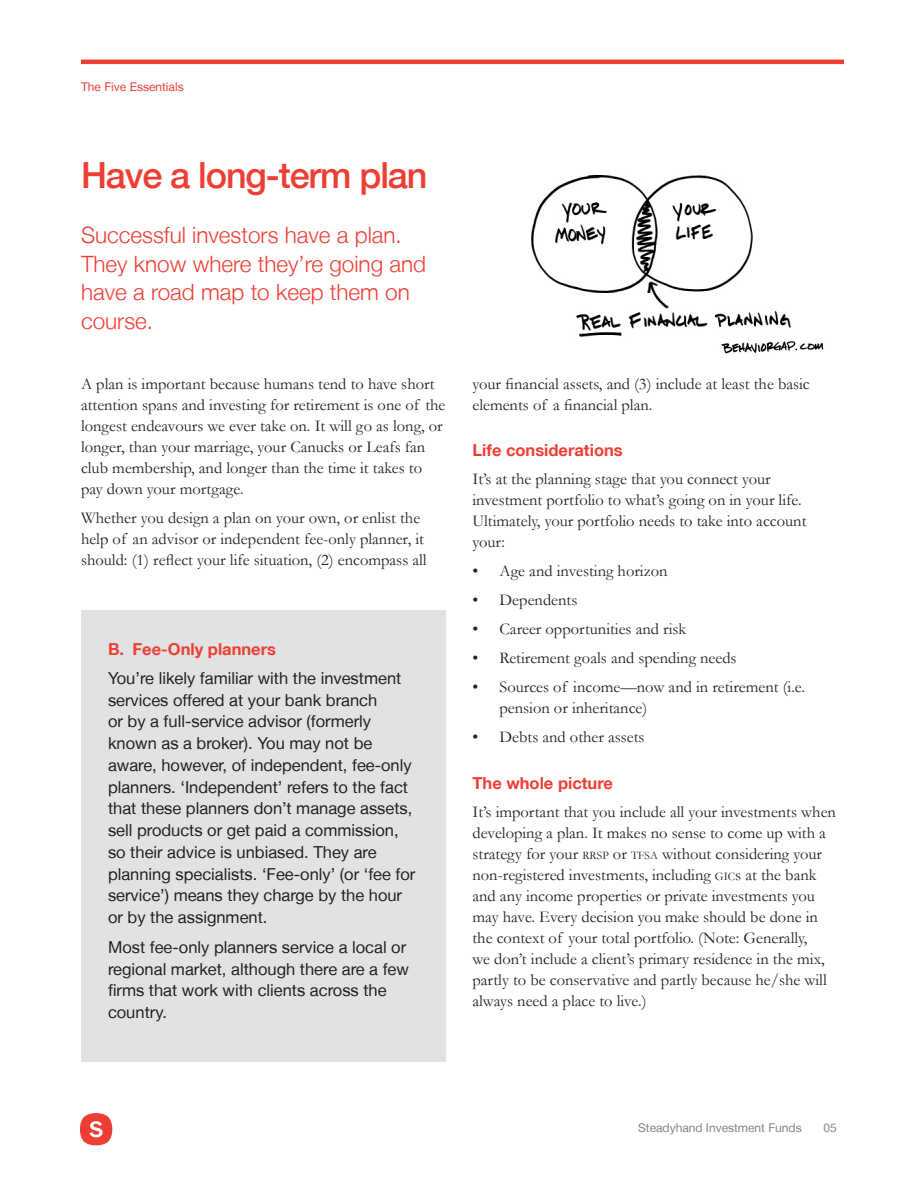
<style>
.page{position:relative;width:918px;height:1188px;background:#fff}
.page>*{position:absolute;margin:0;border:0;box-sizing:border-box;transform-origin:0 0}
.HEADING_2{font:500 36px "Helvetica Neue LT";letter-spacing:-.03em;color:#ee3e34}
.Opening_Statement{font:300 22.5px/28.5px "Helvetica Neue LT";color:#ee3e34}
.new_body{font:16.5px/21px "Garamond";color:#231f20}
.Steadyhand_Paragraph{font:16.5px/21.8px "Helvetica Neue LT";color:#231f20}
.HEADING_4{font:700 16.5px "Helvetica Neue LT";color:#ee3e34}
.t1{font:12px "Helvetica Neue LT";color:#808285}
.Steadyhand_Paragraph-2{font:12px "Helvetica Neue LT";color:#ee3e34}
.s1{font-size:11.55px}
</style>
<div class="page">
<hr style="left:81px;top:60px;width:763px;height:4px;background:#ee3e34">
<svg style="left:80px;top:1113px;width:32px;height:32px"></svg>
<div style="left:81px;top:610px;width:365px;height:451px;background:#e1e2e4"></div>
<img style="left:531px;top:175px;width:260px;height:162px">
<img style="left:719px;top:336px;width:105px;height:18px">
<p class="Steadyhand_Paragraph-2" style="left:81px;top:79px;width:104px">The Five Essentials</p>
<p class="HEADING_2" style="left:81px;top:153px;width:348px">Have a long-term plan</p>
<p class="Opening_Statement" style="left:81px;top:220px;width:347px">Successful investors have a plan.<br>They know where they’re going and have a road map to keep them on course.</p>
<p class="new_body" style="left:81px;top:373px;width:366px">A plan is important because humans tend to have short attention spans and investing for retirement is one of the longest endeavours we ever take on. It will go as long, or longer, than your marriage, your Canucks or Leafs fan club membership, and longer than the time it takes to pay down your mortgage.</p>
<p class="new_body" style="left:81px;top:507px;width:347px">Whether you design a plan on your own, or enlist the help of an advisor or independent fee-only planner, it should: (1) reflect your life situation, (2) encompass all</p>
<p class="HEADING_4" style="left:108px;top:639px;width:170px">B. Fee-Only planners</p>
<p class="Steadyhand_Paragraph" style="left:108px;top:667px;width:309px">You’re likely familiar with the investment services offered at your bank branch<br>or by a full-service advisor (formerly known as a broker). You may not be aware, however, of independent, fee-only planners. ‘Independent’ refers to the fact that these planners don’t manage assets, sell products or get paid a commission, so their advice is unbiased. They are planning specialists. ‘Fee-only’ (or ‘fee for service’) means they charge by the hour or by the assignment.</p>
<p class="Steadyhand_Paragraph" style="left:108px;top:936px;width:303px">Most fee-only planners service a local or regional market, although there are a few firms that work with clients across the country.</p>
<p class="new_body" style="left:472px;top:373px;width:339px">your financial assets, and (3) include at least the basic elements of a financial plan.</p>
<p class="HEADING_4" style="left:472px;top:440px;width:152px">Life considerations</p>
<p class="new_body" style="left:472px;top:468px;width:335px">It’s at the planning stage that you connect your investment portfolio to what’s going on in your life.<br>Ultimately, your portfolio needs to take into account your:</p>
<p class="new_body" style="left:472px;top:560px;width:197px">• Age and investing horizon</p>
<p class="new_body" style="left:472px;top:589px;width:106px">• Dependents</p>
<p class="new_body" style="left:472px;top:618px;width:215px">• Career opportunities and risk</p>
<p class="new_body" style="left:472px;top:647px;width:266px">• Retirement goals and spending needs</p>
<p class="new_body" style="left:500px;top:676px;width:307px;text-indent:-27px">• Sources of income—now and in retirement (i.e. pension or inheritance)</p>
<p class="new_body" style="left:472px;top:726px;width:174px">• Debts and other assets</p>
<p class="HEADING_4" style="left:472px;top:773px;width:142px">The whole picture</p>
<p class="new_body" style="left:472px;top:800px;width:365px">It’s important that you include all your investments when developing a plan. It makes no sense to come up with a strategy for your <span class="s1">RRSP</span> or <span class="s1">TFSA</span> without considering your non-registered investments, including <span class="s1">GIC</span>s at the bank and any income properties or private investments you may have. Every decision you make should be done in the context of your total portfolio. (Note: Generally,<br>we don’t include a client’s primary residence in the mix, partly to be conservative and partly because he/she will always need a place to live.)</p>
<p class="t1" style="left:638px;top:1121px;width:165px">Steadyhand Investment Funds</p>
<p class="t1" style="left:824px;top:1121px;width:15px">05</p>
</div>
